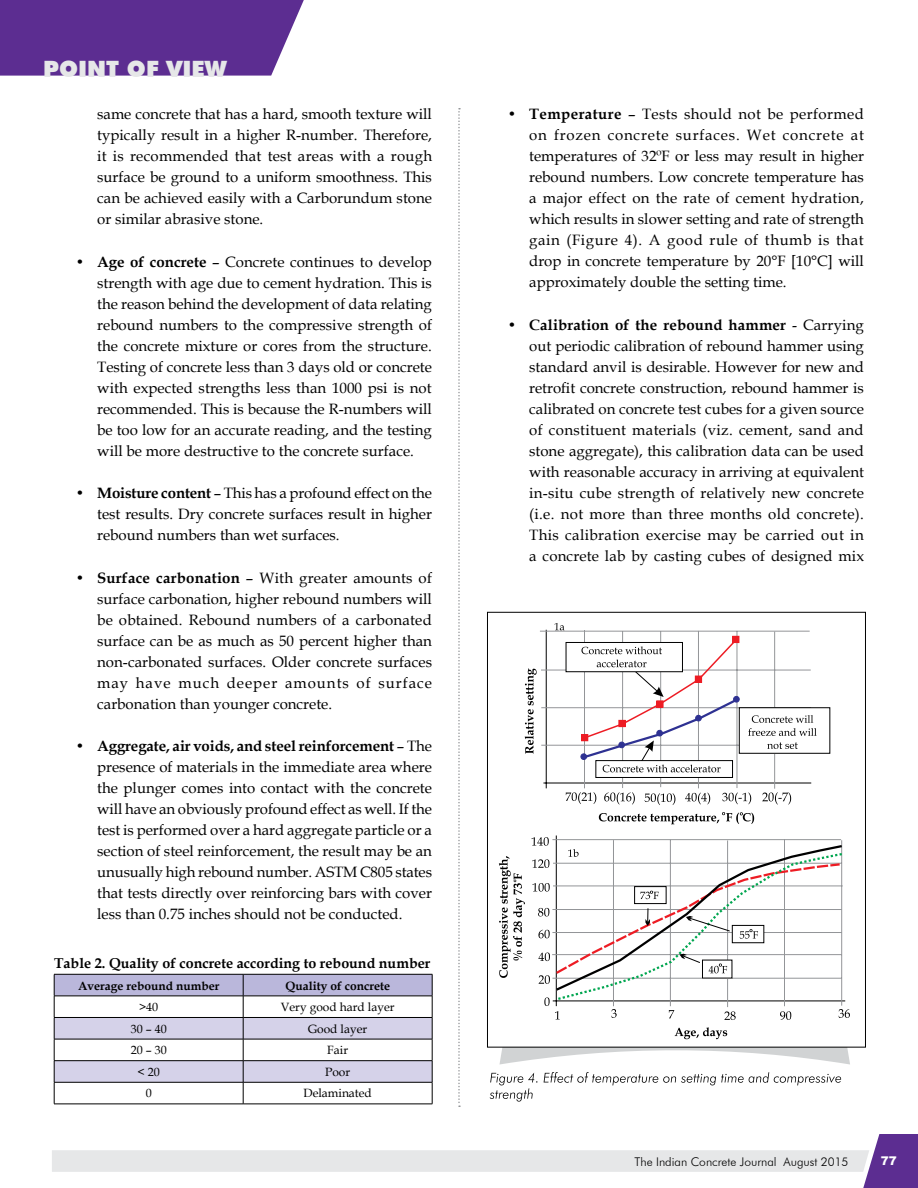
<style>
.page{position:relative;width:918px;height:1188px;background:#fff}
.page>*{position:absolute;margin:0;border:0;box-sizing:border-box;transform-origin:0 0}
.t1{font:900 22.5px "Futura BT";color:#e6e7e8}
.t2{font:15px/21px "Book Antiqua";color:#000;text-align:justify}
.t3{font:700 15px "Book Antiqua";color:#000}
.t4{font:700 14.25px "Book Antiqua";color:#000}
.t5{font:12px "Book Antiqua";color:#000}
.t6{font:700 12px "Book Antiqua";color:#000}
.t7{font:300 12px "Futura BT";color:#000}
.t8{font:900 12px "Arial";color:#fff}
.s1{font-weight:700}
</style>
<div class="page">
<div style="left:0;top:0;width:304px;height:76px;background:#5c2d91"></div>
<svg style="left:52px;top:1134px;width:866px;height:54px"></svg>
<svg style="left:458px;top:108px;width:2px;height:999px"></svg>
<hr style="left:54px;top:1104px;width:189px;height:1px;background:#000">
<hr style="left:243px;top:1104px;width:189px;height:1px;background:#000">
<svg style="left:54px;top:974px;width:379px;height:130px"></svg>
<hr style="left:243px;top:1082px;width:189px;height:1px;background:#000">
<svg style="left:544px;top:1072px;width:297px;height:13px"></svg>
<svg style="left:490px;top:1073px;width:47px;height:29px"></svg>
<hr style="left:546px;top:630px;width:1px;height:158px;background:#000">
<hr style="left:543px;top:783px;width:268px;height:1px;background:#000">
<hr style="left:541px;top:745px;width:270px;height:1px;background:#939598">
<hr style="left:541px;top:707px;width:270px;height:1px;background:#939598">
<hr style="left:541px;top:670px;width:270px;height:1px;background:#939598">
<hr style="left:540px;top:631px;width:270px;height:1px;background:#939598">
<hr style="left:584px;top:630px;width:1px;height:158px;background:#939598">
<hr style="left:622px;top:632px;width:1px;height:156px;background:#939598">
<hr style="left:660px;top:632px;width:1px;height:155px;background:#939598">
<hr style="left:698px;top:631px;width:1px;height:157px;background:#939598">
<hr style="left:737px;top:631px;width:1px;height:157px;background:#939598">
<hr style="left:774px;top:632px;width:1px;height:157px;background:#939598">
<div style="left:732px;top:636px;width:7px;height:7px;border:1px solid #ed1c24"></div>
<div style="left:566px;top:642px;width:117px;height:30px;border:1px solid #000"></div>
<div style="left:739px;top:708px;width:91px;height:45px;background:#fff"></div>
<div style="left:596px;top:761px;width:137px;height:16px;background:#fff"></div>
<div style="left:596px;top:760px;width:137px;height:18px;border:1px solid #000"></div>
<svg style="left:762px;top:792px;width:29px;height:13px"></svg>
<svg style="left:566px;top:792px;width:30px;height:12px"></svg>
<svg style="left:604px;top:792px;width:31px;height:13px"></svg>
<svg style="left:644px;top:793px;width:31px;height:12px"></svg>
<svg style="left:685px;top:793px;width:25px;height:12px"></svg>
<svg style="left:722px;top:792px;width:29px;height:12px"></svg>
<svg style="left:525px;top:668px;width:12px;height:86px"></svg>
<svg style="left:499px;top:1027px;width:351px;height:37px"></svg>
<svg style="left:748px;top:715px;width:69px;height:21px"></svg>
<svg style="left:767px;top:742px;width:31px;height:7px"></svg>
<svg style="left:581px;top:637px;width:160px;height:135px"></svg>
<hr style="left:556px;top:836px;width:1px;height:170px;background:#000">
<svg style="left:555px;top:623px;width:9px;height:7px"></svg>
<svg style="left:499px;top:856px;width:26px;height:122px"></svg>
<svg style="left:532px;top:837px;width:318px;height:183px"></svg>
<svg style="left:599px;top:812px;width:155px;height:12px"></svg>
<h1 class="t1" style="left:43px;top:55px;width:185px">POINT OF VIEW</h1>
<p class="t2" style="left:97px;top:103px;width:336px">same concrete that has a hard, smooth texture will typically result in a higher R-number. Therefore, it is recommended that test areas with a rough surface be ground to a uniform smoothness. This can be achieved easily with a Carborundum stone or similar abrasive stone.</p>
<p class="t2" style="left:97px;top:251px;width:336px"><span class="s1">Age of concrete</span> – Concrete continues to develop strength with age due to cement hydration. This is the reason behind the development of data relating rebound numbers to the compressive strength of the concrete mixture or cores from the structure.<br>Testing of concrete less than 3 days old or concrete with expected strengths less than 1000 psi is not recommended. This is because the R-numbers will be too low for an accurate reading, and the testing will be more destructive to the concrete surface.</p>
<p class="t2" style="left:97px;top:482px;width:336px"><span class="s1">Moisture content</span> – This has a profound effect on the test results. Dry concrete surfaces result in higher rebound numbers than wet surfaces.</p>
<p class="t2" style="left:97px;top:567px;width:336px"><span class="s1">Surface carbonation</span> – With greater amounts of surface carbonation, higher rebound numbers will be obtained. Rebound numbers of a carbonated surface can be as much as 50 percent higher than non-carbonated surfaces. Older concrete surfaces may have much deeper amounts of surface carbonation than younger concrete.</p>
<p class="t2" style="left:97px;top:735px;width:336px"><span class="s1">Aggregate, air voids, and steel reinforcement</span> – The presence of materials in the immediate area where the plunger comes into contact with the concrete will have an obviously profound effect as well. If the test is performed over a hard aggregate particle or a section of steel reinforcement, the result may be an unusually high rebound number. ASTM C805 states that tests directly over reinforcing bars with cover less than 0.75 inches should not be conducted.</p>
<p class="t3" style="left:76px;top:251px;width:11px">•</p>
<p class="t3" style="left:76px;top:483px;width:11px">•</p>
<p class="t3" style="left:76px;top:567px;width:11px">•</p>
<p class="t3" style="left:76px;top:736px;width:11px">•</p>
<p class="t4" style="left:54px;top:954px;width:378px">Table 2. Quality of concrete according to rebound number</p>
<p class="t6" style="left:78px;top:977px;width:143px">Average rebound number</p>
<p class="t6" style="left:285px;top:977px;width:106px">Quality of concrete</p>
<p class="t5" style="left:139px;top:999px;width:21px">&gt;40</p>
<p class="t5" style="left:281px;top:999px;width:115px">Very good hard layer</p>
<p class="t5" style="left:131px;top:1020px;width:37px">30 – 40</p>
<p class="t5" style="left:308px;top:1020px;width:61px">Good layer</p>
<p class="t5" style="left:131px;top:1042px;width:37px">20 – 30</p>
<p class="t5" style="left:327px;top:1042px;width:22px">Fair</p>
<p class="t5" style="left:138px;top:1063px;width:24px">&lt; 20</p>
<p class="t5" style="left:325px;top:1063px;width:27px">Poor</p>
<p class="t5" style="left:146px;top:1085px;width:7px">0</p>
<p class="t5" style="left:303px;top:1085px;width:70px">Delaminated</p>
<p class="t3" style="left:508px;top:104px;width:11px">•</p>
<p class="t3" style="left:508px;top:314px;width:11px">•</p>
<p class="t2" style="left:529px;top:103px;width:336px"><span class="s1">Temperature</span> – Tests should not be performed on frozen concrete surfaces. Wet concrete at temperatures of 32ºF or less may result in higher rebound numbers. Low concrete temperature has a major effect on the rate of cement hydration, which results in slower setting and rate of strength gain (Figure 4). A good rule of thumb is that drop in concrete temperature by 20°F [10°C] will approximately double the setting time.</p>
<p class="t2" style="left:529px;top:314px;width:336px"><span class="s1">Calibration of the rebound hammer</span> - Carrying out periodic calibration of rebound hammer using standard anvil is desirable. However for new and retrofit concrete construction, rebound hammer is calibrated on concrete test cubes for a given source of constituent materials (viz. cement, sand and stone aggregate), this calibration data can be used with reasonable accuracy in arriving at equivalent in-situ cube strength of relatively new concrete (i.e. not more than three months old concrete).<br>This calibration exercise may be carried out in a concrete lab by casting cubes of designed mix</p>
<p class="t7" style="left:634px;top:1154px;width:216px">The Indian Concrete Journal August 2015</p>
<p class="t8" style="left:881px;top:1152px;width:18px">77</p>
</div>
